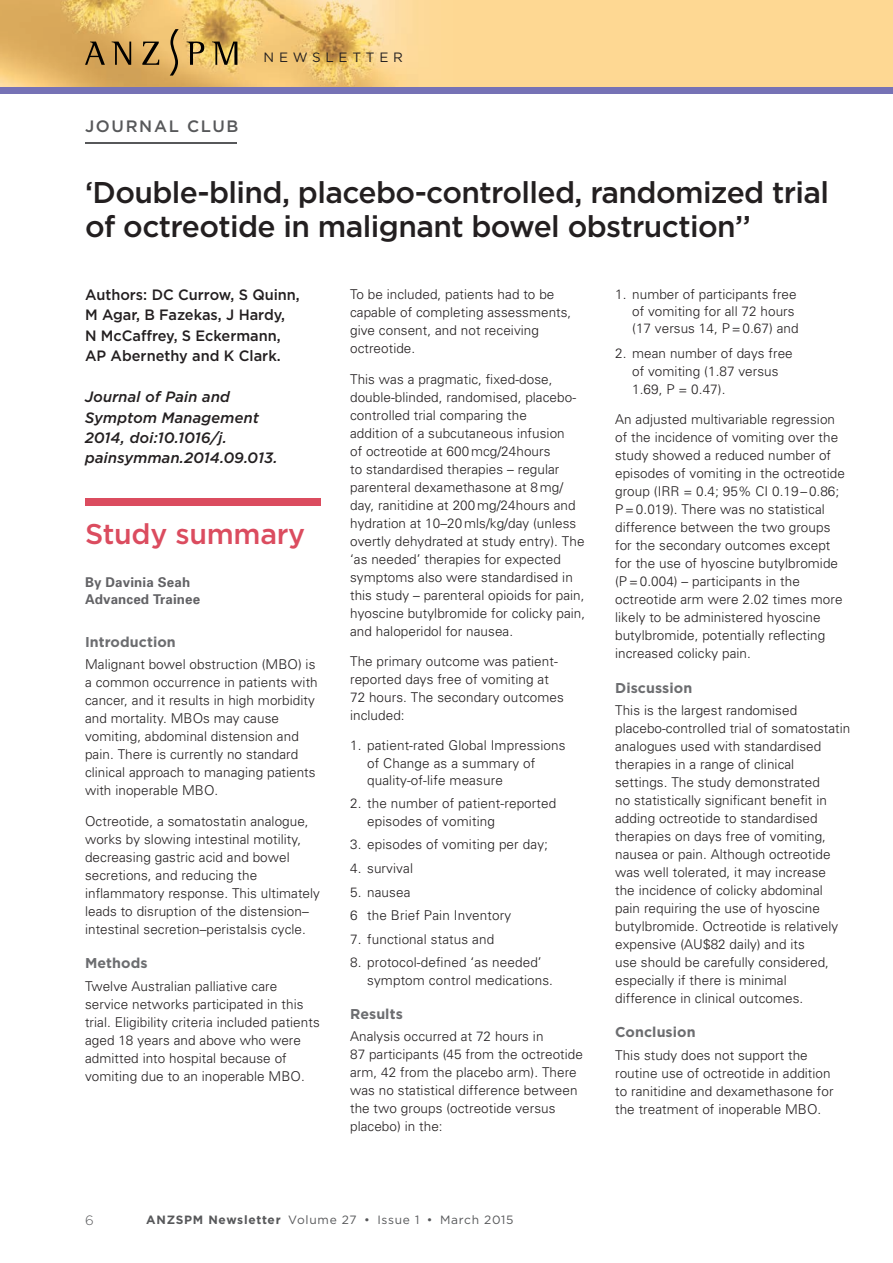
<style>
.page{position:relative;width:893px;height:1263px;background:#fff}
.page>*{position:absolute;margin:0;border:0;box-sizing:border-box;transform-origin:0 0}
.t1{font:500 30px/34.5px "Gotham";letter-spacing:-.02em;color:#231f20}
.t2{font:500 28.5px "Gotham";letter-spacing:-.01em;color:#db4c5f}
.t3{font:500 16.5px "Gotham";letter-spacing:.1em;color:#57585a}
.t4{font:500 15px/20.2px "Gotham";color:#231f20}
.t5{font:italic 500 15px/20.2px "Gotham";color:#231f20}
.t6{font:700 14.25px "Gotham";letter-spacing:.005em;color:#6c6d70}
.t7{font:300 13.5px/18px "Univers";letter-spacing:.005em;color:#231f20}
.t8{font:700 13.5px/17.2px "Univers";letter-spacing:.01em;color:#636366}
.t9{font:13.5px "Gotham";letter-spacing:.35em;color:#231f20}
.t10{font:300 13.5px "Gotham";color:#57585a}
.t11{font:12px "Gotham";letter-spacing:.06em;color:#57585a}
.s1{font-weight:700}
</style>
<div class="page">
<div style="left:0;top:0;width:893px;height:88px;background:#fed893"></div>
<img style="left:0;top:0;width:412px;height:87px">
<div style="left:0;top:87px;width:893px;height:7px;background:#7672b5"></div>
<svg style="left:85px;top:42px;width:20px;height:23px"></svg>
<svg style="left:112px;top:42px;width:19px;height:23px"></svg>
<svg style="left:142px;top:42px;width:17px;height:23px"></svg>
<svg style="left:187px;top:42px;width:17px;height:23px"></svg>
<svg style="left:212px;top:42px;width:25px;height:23px"></svg>
<svg style="left:170px;top:29px;width:9px;height:47px"></svg>
<hr style="left:85px;top:142px;width:152px;height:2px;background:#57585a">
<div style="left:85px;top:498px;width:235px;height:8px;background:#db4c5f"></div>
<p class="t3" style="left:85px;top:115px;width:155px">JOURNAL CLUB</p>
<p class="t9" style="left:264px;top:49px;width:141px">NEWSLETTER</p>
<h1 class="t1" style="left:85px;top:174px;width:746px">‘Double-blind, placebo-controlled, randomized trial of octreotide in malignant bowel obstruction’’</h1>
<p class="t4" style="left:85px;top:284px;width:216px">Authors: DC Currow, S Quinn,<br>M Agar, B Fazekas, J Hardy,<br>N McCaffrey, S Eckermann,<br>AP Abernethy and K Clark.</p>
<p class="t5" style="left:85px;top:387px;width:195px">Journal of Pain and<br>Symptom Management<br>2014, doi:10.1016/j. painsymman.2014.09.013.</p>
<h2 class="t2" style="left:85px;top:515px;width:222px">Study summary</h2>
<p class="t8" style="left:85px;top:573px;width:117px">By Davinia Seah<br>Advanced Trainee</p>
<p class="t6" style="left:85px;top:632px;width:92px">Introduction</p>
<p class="t7" style="left:85px;top:655px;width:234px">Malignant bowel obstruction (MBO) is a common occurrence in patients with cancer, and it results in high morbidity and mortality. MBOs may cause vomiting, abdominal distension and pain. There is currently no standard clinical approach to managing patients with inoperable MBO.</p>
<p class="t7" style="left:85px;top:812px;width:236px">Octreotide, a somatostatin analogue, works by slowing intestinal motility, decreasing gastric acid and bowel secretions, and reducing the inflammatory response. This ultimately leads to disruption of the distension– intestinal secretion–peristalsis cycle.</p>
<p class="t6" style="left:85px;top:954px;width:64px">Methods</p>
<p class="t7" style="left:85px;top:977px;width:236px">Twelve Australian palliative care service networks participated in this trial. Eligibility criteria included patients aged 18 years and above who were admitted into hospital because of vomiting due to an inoperable MBO.</p>
<p class="t7" style="left:350px;top:285px;width:223px">To be included, patients had to be capable of completing assessments, give consent, and not receiving octreotide.</p>
<p class="t7" style="left:350px;top:370px;width:237px">This was a pragmatic, fixed-dose, double-blinded, randomised, placebo&shy;controlled trial comparing the<br>addition of a subcutaneous infusion<br>of octreotide at 600 mcg/24hours<br>to standardised therapies – regular parenteral dexamethasone at 8 mg/ day, ranitidine at 200 mg/24hours and hydration at 10–20 mls/kg/day (unless overtly dehydrated at study entry). The ‘as needed’ therapies for expected symptoms also were standardised in this study – parenteral opioids for pain, hyoscine butylbromide for colicky pain, and haloperidol for nausea.</p>
<p class="t7" style="left:350px;top:652px;width:215px">The primary outcome was patient&shy;reported days free of vomiting at<br>72 hours. The secondary outcomes included:</p>
<p class="t7" style="left:367px;top:737px;width:200px;line-height:17.2px;text-indent:-17px">1. patient-rated Global Impressions of Change as a summary of quality-of-life measure</p>
<p class="t7" style="left:367px;top:795px;width:191px;line-height:17.2px;text-indent:-17px">2. the number of patient-reported episodes of vomiting</p>
<p class="t7" style="left:350px;top:835px;width:199px">3. episodes of vomiting per day;</p>
<p class="t7" style="left:350px;top:859px;width:64px">4. survival</p>
<p class="t7" style="left:350px;top:880px;width:163px;line-height:23.7px">5. nausea<br>6 the Brief Pain Inventory</p>
<p class="t7" style="left:350px;top:930px;width:146px">7. functional status and</p>
<p class="t7" style="left:367px;top:954px;width:187px;line-height:17.2px;text-indent:-17px">8. protocol-defined ‘as needed’ symptom control medications.</p>
<p class="t6" style="left:350px;top:1004px;width:54px">Results</p>
<p class="t7" style="left:350px;top:1027px;width:234px">Analysis occurred at 72 hours in<br>87 participants (45 from the octreotide arm, 42 from the placebo arm). There was no statistical difference between the two groups (octreotide versus placebo) in the:</p>
<p class="t7" style="left:632px;top:285px;width:168px;line-height:17.2px;text-indent:-17px">1. number of participants free of vomiting for all 72 hours (17 versus 14, P = 0.67) and</p>
<p class="t7" style="left:632px;top:344px;width:162px;text-indent:-17px">2. mean number of days free of vomiting (1.87 versus<br>1.69, P = 0.47).</p>
<p class="t7" style="left:615px;top:411px;width:231px">An adjusted multivariable regression of the incidence of vomiting over the study showed a reduced number of episodes of vomiting in the octreotide group (IRR = 0.4; 95% CI 0.19 – 0.86; P = 0.019). There was no statistical difference between the two groups for the secondary outcomes except for the use of hyoscine butylbromide (P = 0.004) – participants in the octreotide arm were 2.02 times more likely to be administered hyoscine butylbromide, potentially reflecting increased colicky pain.</p>
<p class="t6" style="left:615px;top:678px;width:79px">Discussion</p>
<p class="t7" style="left:615px;top:701px;width:237px">This is the largest randomised placebo-controlled trial of somatostatin analogues used with standardised therapies in a range of clinical<br>settings. The study demonstrated<br>no statistically significant benefit in adding octreotide to standardised therapies on days free of vomiting, nausea or pain. Although octreotide was well tolerated, it may increase<br>the incidence of colicky abdominal pain requiring the use of hyoscine butylbromide. Octreotide is relatively expensive (AU$82 daily) and its<br>use should be carefully considered, especially if there is minimal difference in clinical outcomes.</p>
<p class="t6" style="left:615px;top:1023px;width:82px">Conclusion</p>
<p class="t7" style="left:615px;top:1046px;width:220px">This study does not support the routine use of octreotide in addition to ranitidine and dexamethasone for the treatment of inoperable MBO.</p>
<p class="t10" style="left:85px;top:1211px;width:10px">6</p>
<p class="t11" style="left:146px;top:1211px;width:369px"><span class="s1">ANZSPM Newsletter</span> Volume 27 • Issue 1 • March 2015</p>
</div>
